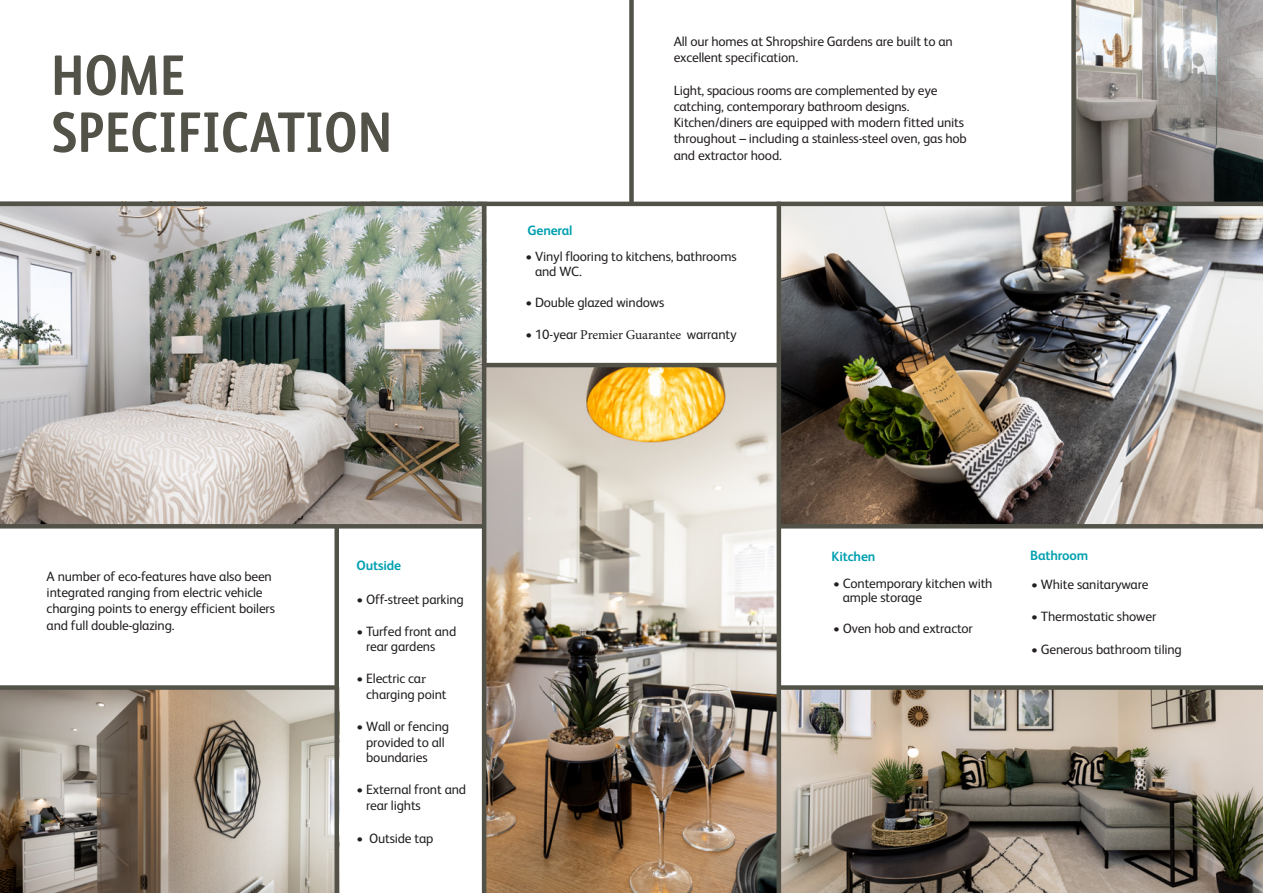
<style>
.page{position:relative;width:1263px;height:893px;background:#fff}
.page>*{position:absolute;margin:0;border:0;box-sizing:border-box;transform-origin:0 0}
.t1{font:700 57px/57px "FS Albert Pro Narrow";color:#535249}
.t2{font:13.5px/16.2px "FS Albert";letter-spacing:-.01em;color:#231f20}
.t3{font:700 13.5px "FS Albert";letter-spacing:-.01em;color:#00a0b0}
.s1{font-family:"Minion Pro"}
</style>
<div class="page">
<img style="left:0;top:206px;width:482px;height:318px">
<img style="left:0;top:690px;width:334px;height:203px">
<img style="left:781px;top:690px;width:482px;height:203px">
<img style="left:486px;top:367px;width:291px;height:526px">
<img style="left:781px;top:206px;width:482px;height:318px">
<img style="left:1076px;top:0;width:187px;height:202px">
<hr style="left:482px;top:204px;width:4px;height:689px;background:#535249">
<div style="left:0;top:524px;width:484px;height:5px;background:#535249"></div>
<hr style="left:483px;top:363px;width:295px;height:4px;background:#535249">
<hr style="left:0;top:202px;width:1263px;height:4px;background:#535249">
<div style="left:334px;top:526px;width:5px;height:367px;background:#535249"></div>
<div style="left:0;top:685px;width:337px;height:5px;background:#535249"></div>
<div style="left:778px;top:685px;width:485px;height:5px;background:#535249"></div>
<div style="left:779px;top:524px;width:484px;height:5px;background:#535249"></div>
<div style="left:629px;top:0;width:5px;height:204px;background:#535249"></div>
<hr style="left:777px;top:364px;width:4px;height:529px;background:#535249">
<hr style="left:777px;top:202px;width:4px;height:162px;background:#535249">
<div style="left:1071px;top:0;width:5px;height:204px;background:#535249"></div>
<p class="t1" style="left:51px;top:44px;width:343px">HOME<br>SPECIFICATION</p>
<p class="t2" style="left:674px;top:33px;width:281px">All our homes at Shropshire Gardens are built to an excellent specification.</p>
<p class="t2" style="left:674px;top:81px;width:295px">Light, spacious rooms are complemented by eye catching, contemporary bathroom designs.<br>Kitchen/diners are equipped with modern fitted units throughout – including a stainless-steel oven, gas hob and extractor hood.</p>
<p class="t3" style="left:527px;top:221px;width:46px">General</p>
<p class="t2" style="left:535px;top:248px;width:203px;line-height:15px;text-indent:-10px">• Vinyl flooring to kitchens, bathrooms and WC.</p>
<p class="t2" style="left:525px;top:294px;width:140px">• Double glazed windows</p>
<p class="t2" style="left:525px;top:326px;width:213px">• 10-year <span class="s1">Premier Guarantee</span> warranty</p>
<p class="t2" style="left:47px;top:567px;width:230px">A number of eco-features have also been integrated ranging from electric vehicle charging points to energy efficient boilers and full double-glazing.</p>
<p class="t3" style="left:356px;top:556px;width:46px">Outside</p>
<p class="t2" style="left:356px;top:591px;width:109px">• Off-street parking</p>
<p class="t2" style="left:366px;top:624px;width:92px;line-height:15px;text-indent:-10px">• Turfed front and rear gardens</p>
<p class="t2" style="left:366px;top:669px;width:82px;text-indent:-10px">• Electric ca<span class="s1">r </span>charging point</p>
<p class="t2" style="left:366px;top:718px;width:85px;line-height:15.6px;text-indent:-10px">• Wall or fencing provided to all boundaries</p>
<p class="t2" style="left:366px;top:781px;width:102px;text-indent:-10px">• External front and rear lights</p>
<p class="t2" style="left:356px;top:829px;width:78px">• Outside tap</p>
<p class="t3" style="left:832px;top:547px;width:45px">Kitchen</p>
<p class="t2" style="left:843px;top:576px;width:151px;line-height:13.8px;text-indent:-10px">• Contemporary kitchen with ample storage</p>
<p class="t2" style="left:833px;top:620px;width:141px">• Oven hob and extractor</p>
<p class="t3" style="left:1030px;top:546px;width:59px">Bathroom</p>
<p class="t2" style="left:1031px;top:575px;width:119px">• White sanitaryware</p>
<p class="t2" style="left:1031px;top:608px;width:127px">• Thermostatic shower</p>
<p class="t2" style="left:1031px;top:640px;width:152px">• Generous bathroom tiling</p>
</div>
